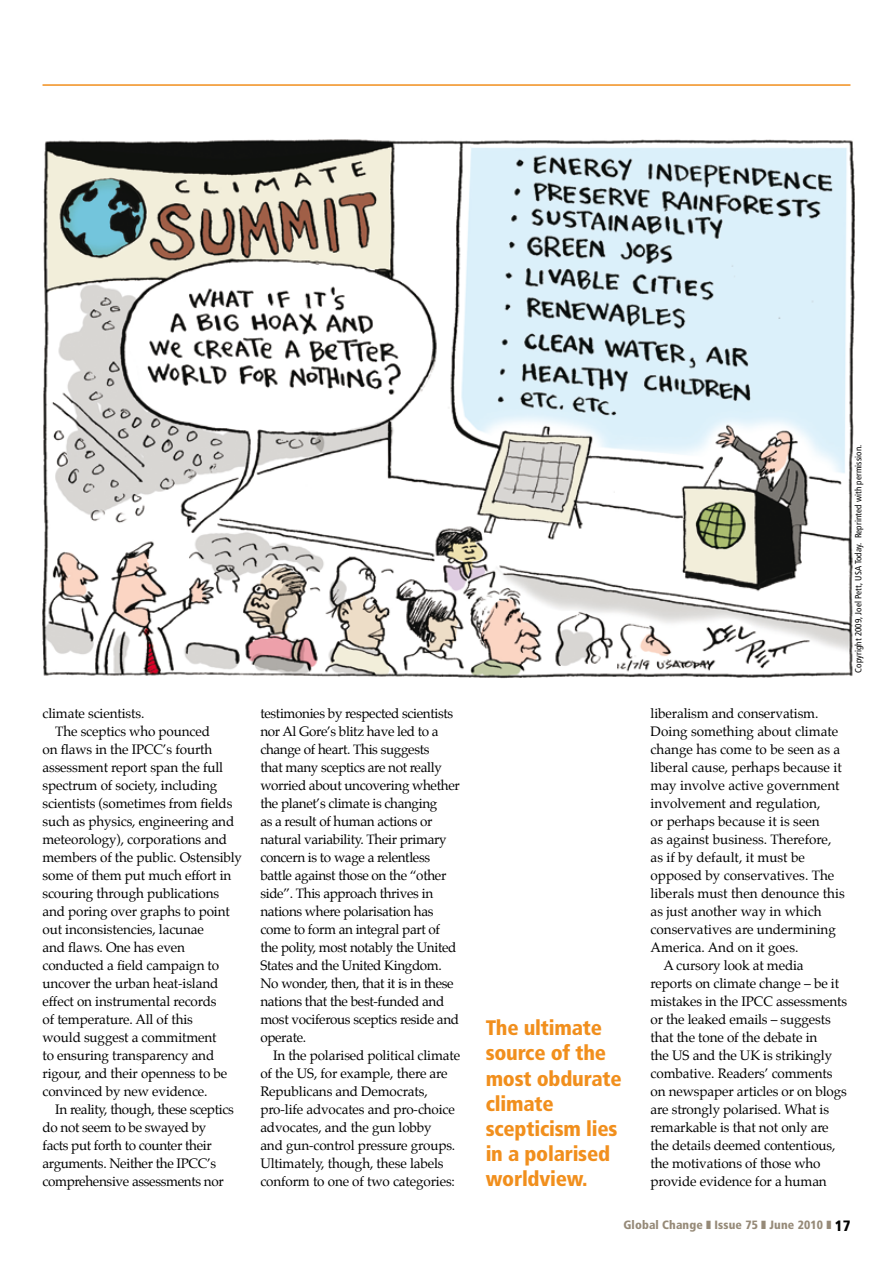
<style>
.page{position:relative;width:893px;height:1263px;background:#fff}
.page>*{position:absolute;margin:0;border:0;box-sizing:border-box;transform-origin:0 0}
.t1{font:900 condensed 21px/25.2px "Frutiger LT Std";letter-spacing:-.01em;color:#f18f1d}
.t2{font:13.5px/18px "Palatino";letter-spacing:-.01em;color:#000}
.t3{font:900 condensed 12px "Frutiger LT Std";letter-spacing:.01em;color:#968a78}
.t4{font:condensed 9px "Frutiger LT Std";letter-spacing:.01em;color:#000}
.s1{font-size:15px;color:#000}
</style>
<div class="page">
<img style="left:42px;top:139px;width:813px;height:540px">
<hr style="left:43px;top:84px;width:807px;height:2px;background:#f18f1d">
<p class="t2" style="left:43px;top:705px;width:103px">climate scientists.</p>
<p class="t2" style="left:55px;top:723px;width:156px">The sceptics who pounced</p>
<p class="t2" style="left:43px;top:741px;width:171px">on flaws in the IPCC’s fourth</p>
<p class="t2" style="left:43px;top:759px;width:182px">assessment report span the full</p>
<p class="t2" style="left:43px;top:777px;width:176px">spectrum of society, including</p>
<p class="t2" style="left:43px;top:795px;width:191px">scientists (sometimes from fields</p>
<p class="t2" style="left:43px;top:813px;width:193px">such as physics, engineering and</p>
<p class="t2" style="left:43px;top:831px;width:186px">meteorology), corporations and</p>
<p class="t2" style="left:43px;top:849px;width:201px">members of the public. Ostensibly</p>
<p class="t2" style="left:43px;top:867px;width:190px">some of them put much effort in</p>
<p class="t2" style="left:43px;top:885px;width:178px">scouring through publications</p>
<p class="t2" style="left:43px;top:902px;width:189px">and poring over graphs to point</p>
<p class="t2" style="left:43px;top:920px;width:163px">out inconsistencies, lacunae</p>
<p class="t2" style="left:43px;top:938px;width:144px">and flaws. One has even</p>
<p class="t2" style="left:43px;top:956px;width:178px">conducted a field campaign to</p>
<p class="t2" style="left:43px;top:974px;width:177px">uncover the urban heat-island</p>
<p class="t2" style="left:43px;top:992px;width:176px">effect on instrumental records</p>
<p class="t2" style="left:43px;top:1010px;width:152px">of temperature. All of this</p>
<p class="t2" style="left:43px;top:1028px;width:176px">would suggest a commitment</p>
<p class="t2" style="left:43px;top:1046px;width:173px">to ensuring transparency and</p>
<p class="t2" style="left:43px;top:1064px;width:186px">rigour, and their openness to be</p>
<p class="t2" style="left:43px;top:1082px;width:167px">convinced by new evidence.</p>
<p class="t2" style="left:55px;top:1100px;width:180px">In reality, though, these sceptics</p>
<p class="t2" style="left:43px;top:1118px;width:165px">do not seem to be swayed by</p>
<p class="t2" style="left:43px;top:1136px;width:171px">facts put forth to counter their</p>
<p class="t2" style="left:43px;top:1154px;width:175px">arguments. Neither the IPCC’s</p>
<p class="t2" style="left:43px;top:1172px;width:183px">comprehensive assessments nor</p>
<p class="t2" style="left:260px;top:704px;width:201px">testimonies by respected scientists nor Al Gore’s blitz have led to a change of heart. This suggests<br>that many sceptics are not really worried about uncovering whether the planet’s climate is changing<br>as a result of human actions or natural variability. Their primary concern is to wage a relentless battle against those on the “other side”. This approach thrives in nations where polarisation has come to form an integral part of the polity, most notably the United<br>States and the United Kingdom.<br>No wonder, then, that it is in these nations that the best-funded and most vociferous sceptics reside and operate.</p>
<p class="t2" style="left:260px;top:1046px;width:201px;text-indent:13px">In the polarised political climate of the US, for example, there are<br>Republicans and Democrats, pro-life advocates and pro-choice advocates, and the gun lobby<br>and gun-control pressure groups.<br>Ultimately, though, these labels conform to one of two categories:</p>
<h1 class="t1" style="left:486px;top:1015px;width:137px">The ultimate source of the most obdurate climate scepticism lies in a polarised worldview.</h1>
<p class="t4" style="left:853px;top:672px;width:229px;rotate:-90deg">Copyright 2009, Joel Pett, USA Today. Reprinted with permission.</p>
<p class="t2" style="left:651px;top:704px;width:169px">liberalism and conservatism.</p>
<p class="t2" style="left:651px;top:722px;width:189px">Doing something about climate</p>
<p class="t2" style="left:651px;top:740px;width:191px">change has come to be seen as a</p>
<p class="t2" style="left:651px;top:758px;width:193px">liberal cause, perhaps because it</p>
<p class="t2" style="left:651px;top:776px;width:191px">may involve active government</p>
<p class="t2" style="left:651px;top:794px;width:171px">involvement and regulation,</p>
<p class="t2" style="left:651px;top:812px;width:171px">or perhaps because it is seen</p>
<p class="t2" style="left:651px;top:830px;width:182px">as against business. Therefore,</p>
<p class="t2" style="left:651px;top:848px;width:156px">as if by default, it must be</p>
<p class="t2" style="left:651px;top:866px;width:185px">opposed by conservatives. The</p>
<p class="t2" style="left:651px;top:884px;width:196px">liberals must then denounce this</p>
<p class="t2" style="left:651px;top:902px;width:173px">as just another way in which</p>
<p class="t2" style="left:651px;top:920px;width:187px">conservatives are undermining</p>
<p class="t2" style="left:651px;top:938px;width:149px">America. And on it goes.</p>
<p class="t2" style="left:663px;top:956px;width:142px">A cursory look at media</p>
<p class="t2" style="left:651px;top:974px;width:190px">reports on climate change – be it</p>
<p class="t2" style="left:651px;top:992px;width:198px">mistakes in the IPCC assessments</p>
<p class="t2" style="left:651px;top:1010px;width:182px">or the leaked emails – suggests</p>
<p class="t2" style="left:651px;top:1028px;width:168px">that the tone of the debate in</p>
<p class="t2" style="left:651px;top:1046px;width:183px">the US and the UK is strikingly</p>
<p class="t2" style="left:651px;top:1064px;width:183px">combative. Readers’ comments</p>
<p class="t2" style="left:651px;top:1082px;width:198px">on newspaper articles or on blogs</p>
<p class="t2" style="left:651px;top:1100px;width:180px">are strongly polarised. What is</p>
<p class="t2" style="left:651px;top:1118px;width:180px">remarkable is that not only are</p>
<p class="t2" style="left:651px;top:1136px;width:186px">the details deemed contentious,</p>
<p class="t2" style="left:651px;top:1154px;width:172px">the motivations of those who</p>
<p class="t2" style="left:651px;top:1172px;width:178px">provide evidence for a human</p>
<p class="t3" style="left:623px;top:1217px;width:229px">Global Change ❚ Issue 75 ❚ June 2010 ❚ <span class="s1">17</span></p>
</div>
